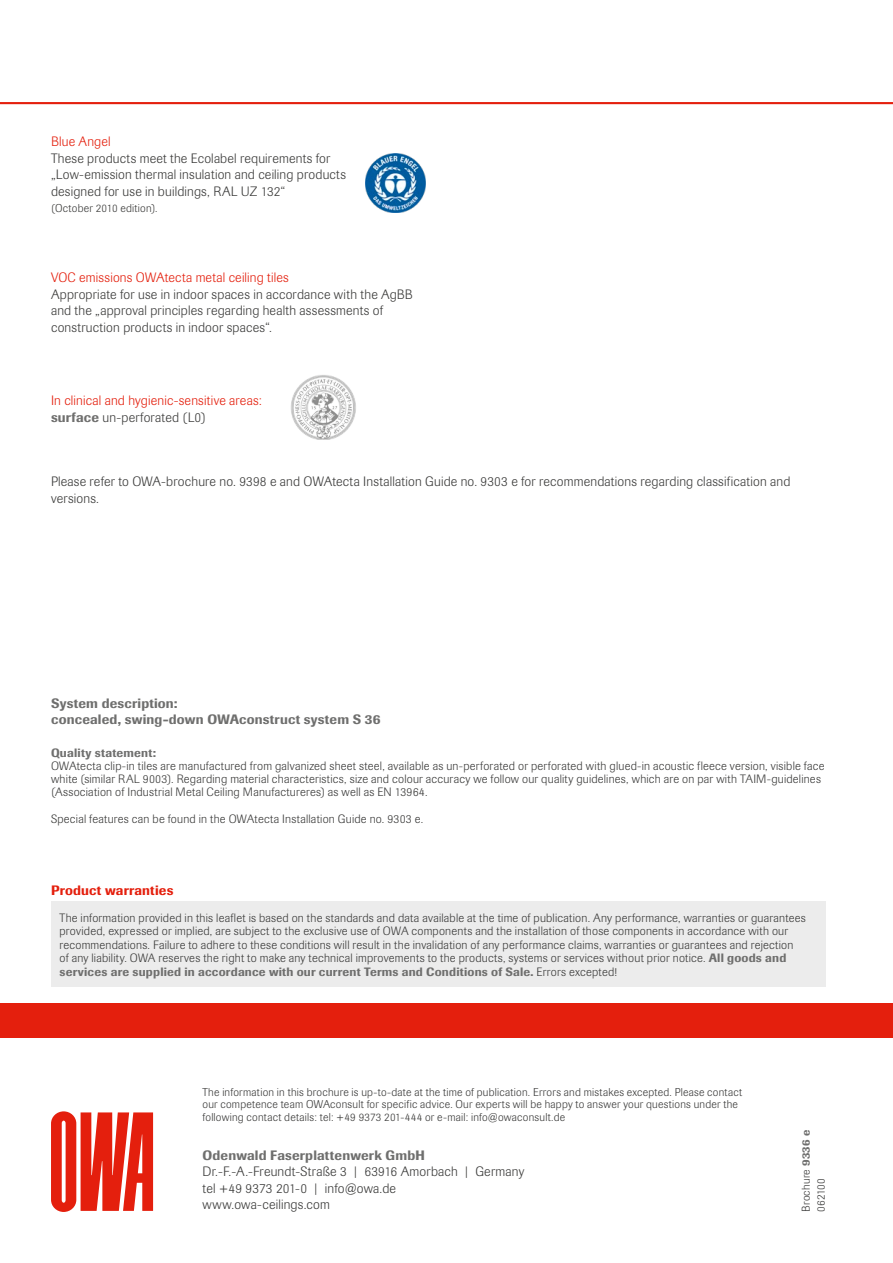
<style>
.page{position:relative;width:893px;height:1263px;background:#fff}
.page>*{position:absolute;margin:0;border:0;box-sizing:border-box;transform-origin:0 0}
.t1{font:300 13.5px/16.5px "Imago Pro";letter-spacing:.01em;color:#3b3b3a}
.t2{font:300 13.5px/16.5px "Imago Pro";letter-spacing:.01em;color:#e41f0d}
.t3{font:500 13.5px/16.5px "Imago Pro";letter-spacing:.015em;color:#6f6f6e}
.t4{font:500 13.5px "Imago Pro";letter-spacing:.015em;color:#e41f0d}
.t5{font:300 12px/13.5px "Imago Pro";letter-spacing:.02em;color:#3b3b3a}
.t6{font:500 12px "Imago Pro";letter-spacing:.02em;color:#6f6f6e}
.t7{font:300 11.25px/12.3px "Imago Pro";letter-spacing:.02em;color:#3b3b3a}
.s1{font-weight:500;color:#6f6f6e}
.s2{color:#3b3b3a}
</style>
<div class="page">
<hr style="left:0;top:102px;width:893px;height:2px;background:#e41f0d">
<div style="left:0;top:1003px;width:893px;height:34px;background:#e41f0d"></div>
<svg style="left:51px;top:1111px;width:102px;height:101px"></svg>
<img style="left:291px;top:375px;width:65px;height:65px">
<div style="left:51px;top:901px;width:774px;height:85px;background:#ececec"></div>
<img style="left:366px;top:153px;width:59px;height:60px">
<p class="t2" style="left:51px;top:133px;width:61px">Blue Angel</p>
<p class="t1" style="left:51px;top:150px;width:296px">These products meet the Ecolabel requirements for „Low-emission thermal insulation and ceiling products designed for use in buildings, RAL UZ 132“</p>
<p class="t7" style="left:51px;top:202px;width:108px">(October 2010 edition).</p>
<p class="t2" style="left:51px;top:269px;width:239px">VOC emissions OWAtecta metal ceiling tiles</p>
<p class="t1" style="left:51px;top:286px;width:363px">Appropriate for use in indoor spaces in accordance with the AgBB and the „approval principles regarding health assessments of construction products in indoor spaces“.</p>
<p class="t2" style="left:51px;top:392px;width:212px">In clinical and hygienic-sensitive areas: <span class="s1">surface</span> <span class="s2">un-perforated (L0)</span></p>
<p class="t1" style="left:51px;top:473px;width:741px">Please refer to OWA-brochure no. 9398 e and OWAtecta Installation Guide no. 9303 e for recommendations regarding classification and versions.</p>
<p class="t3" style="left:51px;top:694px;width:331px">System description:<br>concealed, swing-down OWAconstruct system S 36</p>
<p class="t6" style="left:51px;top:744px;width:106px">Quality statement:</p>
<p class="t5" style="left:51px;top:759px;width:775px">OWAtecta clip-in tiles are manufactured from galvanized sheet steel, available as un-perforated or perforated with glued-in acoustic fleece version, visible face white (similar RAL 9003). Regarding material characteristics, size and colour accuracy we follow our quality guidelines, which are on par with TAIM-guidelines (Association of Industrial Metal Ceiling Manufactureres) as well as EN 13964.</p>
<p class="t5" style="left:51px;top:811px;width:374px">Special features can be found in the OWAtecta Installation Guide no. 9303 e.</p>
<p class="t4" style="left:51px;top:881px;width:124px">Product warranties</p>
<p class="t5" style="left:60px;top:910px;width:748px">The information provided in this leaflet is based on the standards and data available at the time of publication. Any performance, warranties or guarantees provided, expressed or implied, are subject to the exclusive use of OWA components and the installation of those components in accordance with our recommendations. Failure to adhere to these conditions will result in the invalidation of any performance claims, warranties or guarantees and rejection<br>of any liability. OWA reserves the right to make any technical improvements to the products, systems or services without prior notice. <span class="s1">All goods and services are supplied in accordance with our current Terms and Conditions of Sale.</span> Errors excepted!</p>
<p class="t7" style="left:202px;top:1086px;width:541px">The information in this brochure is up-to-date at the time of publication. Errors and mistakes excepted. Please contact our competence team OWAconsult for specific advice. Our experts will be happy to answer your questions under the following contact details: tel: +49 9373 201-444 or e-mail: info@owaconsult.de</p>
<p class="t3" style="left:202px;top:1146px;width:224px">Odenwald Faserplattenwerk GmbH</p>
<p class="t1" style="left:202px;top:1163px;width:323px">Dr.-F.-A.-Freundt-Straße 3 | 63916 Amorbach | Germany tel +49 9373 201-0 | info@owa.de www.owa-ceilings.com</p>
<p class="t7" style="left:798px;top:1212px;width:84px;line-height:15px;rotate:-90deg">Brochure <span class="s1">9336 e<br></span>062100</p>
</div>
